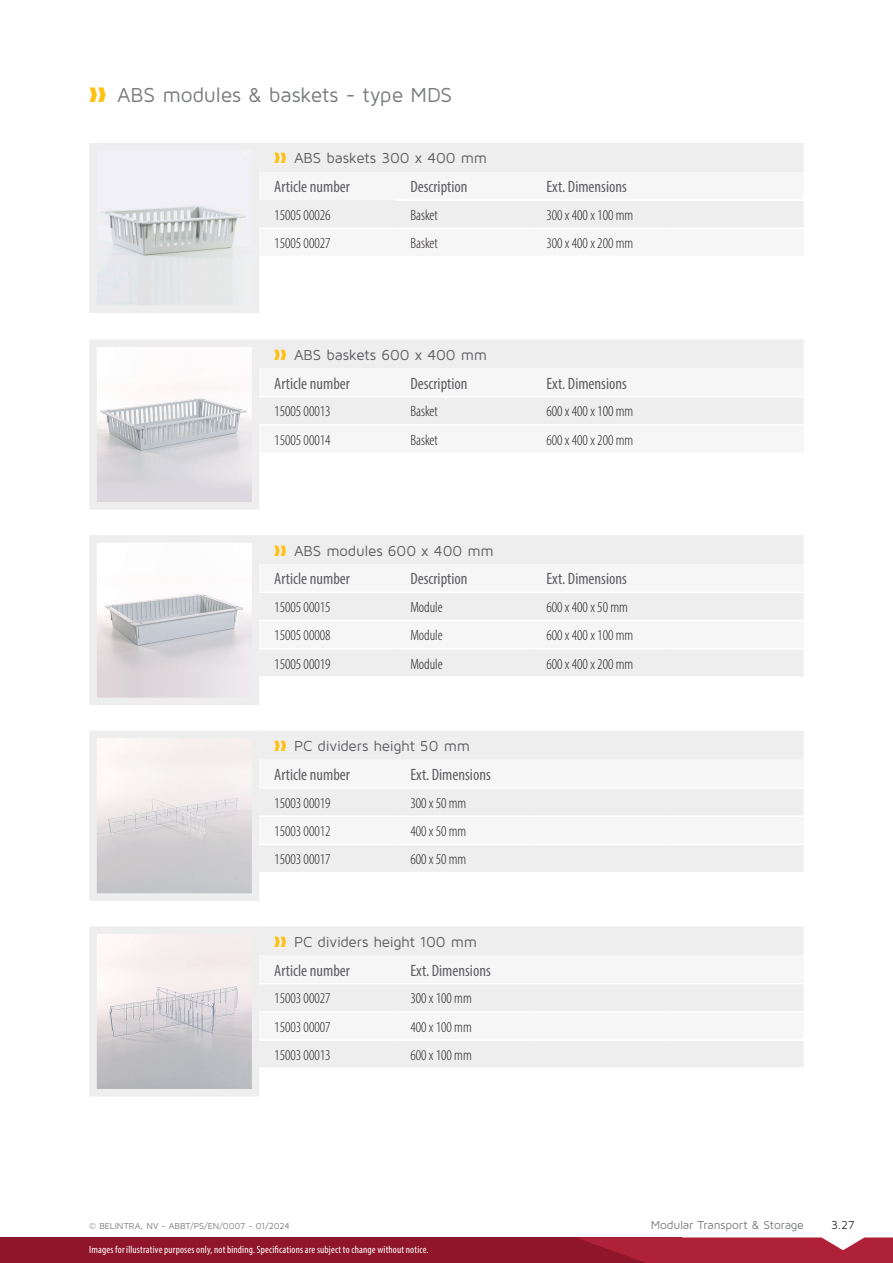
<style>
.page{position:relative;width:893px;height:1263px;background:#fff}
.page>*{position:absolute;margin:0;border:0;box-sizing:border-box;transform-origin:0 0}
.t1{font:21px "Maven Pro";letter-spacing:-.01em;color:#7a7c7f}
.table__header_2_NL{font:condensed 16.5px "Myriad Pro";color:#5f5f62}
.table__body_NL{font:300 condensed 15px "Myriad Pro";color:#231f20}
.t2{font:15px "Maven Pro";letter-spacing:-.015em;color:#5f5f62}
.t3{font:12px "Maven Pro";letter-spacing:-.01em;color:#7a7c7f}
.t4{font:12px "Maven Pro";color:#3c3c3d}
.t5{font:condensed 10.5px "Myriad Pro";letter-spacing:.015em;color:#fff}
.Paragraph_Style_2{font:9px "Maven Pro";letter-spacing:-.01em;color:#7a7c7f}
.s1{color:#fec115}
</style>
<div class="page">
<img style="left:98px;top:385px;width:152px;height:116px">
<div style="left:89px;top:339px;width:170px;height:171px;border:8px solid #eeeeef"></div>
<img style="left:98px;top:152px;width:152px;height:152px">
<div style="left:89px;top:143px;width:170px;height:170px;border:8px solid #eeeeef"></div>
<img style="left:98px;top:594px;width:152px;height:102px">
<div style="left:89px;top:535px;width:170px;height:170px;border:8px solid #eeeeef"></div>
<img style="left:98px;top:740px;width:152px;height:152px">
<div style="left:89px;top:731px;width:170px;height:170px;border:8px solid #eeeeef"></div>
<img style="left:98px;top:935px;width:152px;height:152px">
<div style="left:89px;top:926px;width:170px;height:170px;border:8px solid #eeeeef"></div>
<div style="left:0;top:1237px;width:682px;height:26px;background:#8f152a"></div>
<svg style="left:576px;top:1237px;width:317px;height:26px"></svg>
<div style="left:259px;top:340px;width:545px;height:28px;background:#eeeeef"></div>
<div style="left:259px;top:368px;width:545px;height:56px;background:#f6f6f6"></div>
<hr style="left:259px;top:396px;width:136px;height:1px;background:#fff">
<hr style="left:395px;top:396px;width:136px;height:1px;background:#fff">
<hr style="left:531px;top:396px;width:137px;height:1px;background:#fff">
<hr style="left:668px;top:396px;width:136px;height:1px;background:#fff">
<div style="left:259px;top:143px;width:545px;height:29px;background:#eeeeef"></div>
<div style="left:259px;top:200px;width:545px;height:28px;background:#eeeeef"></div>
<hr style="left:395px;top:199px;width:136px;height:2px;background:#fff">
<hr style="left:531px;top:199px;width:137px;height:2px;background:#fff">
<hr style="left:668px;top:199px;width:136px;height:2px;background:#fff">
<div style="left:259px;top:535px;width:545px;height:141px;background:#eeeeef"></div>
<div style="left:259px;top:564px;width:545px;height:84px;background:#f6f6f7"></div>
<hr style="left:259px;top:592px;width:136px;height:1px;background:#fff">
<hr style="left:395px;top:592px;width:136px;height:1px;background:#fff">
<hr style="left:531px;top:592px;width:137px;height:1px;background:#fff">
<hr style="left:668px;top:592px;width:136px;height:1px;background:#fff">
<hr style="left:259px;top:620px;width:136px;height:1px;background:#fff">
<hr style="left:395px;top:620px;width:136px;height:1px;background:#fff">
<hr style="left:531px;top:620px;width:137px;height:1px;background:#fff">
<hr style="left:668px;top:620px;width:136px;height:1px;background:#fff">
<hr style="left:259px;top:648px;width:136px;height:1px;background:#fff">
<hr style="left:395px;top:648px;width:136px;height:1px;background:#fff">
<hr style="left:531px;top:648px;width:137px;height:1px;background:#fff">
<hr style="left:668px;top:648px;width:136px;height:1px;background:#fff">
<div style="left:259px;top:731px;width:545px;height:141px;background:#eeeeef"></div>
<div style="left:259px;top:760px;width:545px;height:84px;background:#f6f6f7"></div>
<hr style="left:259px;top:815px;width:136px;height:2px;background:#fff">
<hr style="left:259px;top:844px;width:136px;height:1px;background:#fff">
<hr style="left:259px;top:787px;width:136px;height:2px;background:#fff">
<hr style="left:395px;top:787px;width:136px;height:2px;background:#fff">
<hr style="left:531px;top:787px;width:137px;height:2px;background:#fff">
<hr style="left:668px;top:787px;width:136px;height:2px;background:#fff">
<hr style="left:395px;top:815px;width:136px;height:2px;background:#fff">
<hr style="left:531px;top:815px;width:137px;height:2px;background:#fff">
<hr style="left:668px;top:815px;width:136px;height:2px;background:#fff">
<hr style="left:395px;top:844px;width:136px;height:1px;background:#fff">
<hr style="left:531px;top:844px;width:137px;height:1px;background:#fff">
<hr style="left:668px;top:844px;width:136px;height:1px;background:#fff">
<div style="left:259px;top:926px;width:545px;height:141px;background:#eeeeef"></div>
<div style="left:259px;top:955px;width:545px;height:84px;background:#f6f6f7"></div>
<hr style="left:259px;top:983px;width:136px;height:1px;background:#fff">
<hr style="left:259px;top:1011px;width:136px;height:1px;background:#fff">
<hr style="left:259px;top:1039px;width:136px;height:2px;background:#fff">
<hr style="left:395px;top:983px;width:136px;height:1px;background:#fff">
<hr style="left:531px;top:983px;width:137px;height:1px;background:#fff">
<hr style="left:668px;top:983px;width:136px;height:1px;background:#fff">
<hr style="left:395px;top:1011px;width:136px;height:1px;background:#fff">
<hr style="left:531px;top:1011px;width:137px;height:1px;background:#fff">
<hr style="left:668px;top:1011px;width:136px;height:1px;background:#fff">
<hr style="left:395px;top:1039px;width:136px;height:2px;background:#fff">
<hr style="left:531px;top:1039px;width:137px;height:2px;background:#fff">
<hr style="left:668px;top:1039px;width:136px;height:2px;background:#fff">
<p class="t1" style="left:89px;top:82px;width:365px"><span class="s1">❱❱</span> ABS modules &amp; baskets - type MDS</p>
<p class="t2" style="left:274px;top:149px;width:214px"><span class="s1">❱❱</span> ABS baskets 300 x 400 mm</p>
<p class="table__header_2_NL" style="left:274px;top:177px;width:77px">Article number</p>
<p class="table__header_2_NL" style="left:410px;top:177px;width:59px">Description</p>
<p class="table__header_2_NL" style="left:546px;top:177px;width:82px">Ext. Dimensions</p>
<p class="table__body_NL" style="left:274px;top:206px;width:58px">15005 00026</p>
<p class="table__body_NL" style="left:410px;top:206px;width:29px">Basket</p>
<p class="table__body_NL" style="left:546px;top:206px;width:88px">300 x 400 x 100 mm</p>
<p class="table__body_NL" style="left:274px;top:234px;width:58px">15005 00027</p>
<p class="table__body_NL" style="left:410px;top:234px;width:29px">Basket</p>
<p class="table__body_NL" style="left:546px;top:234px;width:88px">300 x 400 x 200 mm</p>
<p class="t2" style="left:274px;top:345px;width:214px"><span class="s1">❱❱</span> ABS baskets 600 x 400 mm</p>
<p class="table__header_2_NL" style="left:274px;top:373px;width:77px">Article number</p>
<p class="table__header_2_NL" style="left:410px;top:373px;width:59px">Description</p>
<p class="table__header_2_NL" style="left:546px;top:373px;width:82px">Ext. Dimensions</p>
<p class="table__body_NL" style="left:274px;top:403px;width:58px">15005 00013</p>
<p class="table__body_NL" style="left:410px;top:403px;width:29px">Basket</p>
<p class="table__body_NL" style="left:546px;top:403px;width:88px">600 x 400 x 100 mm</p>
<p class="table__body_NL" style="left:274px;top:431px;width:58px">15005 00014</p>
<p class="table__body_NL" style="left:410px;top:431px;width:29px">Basket</p>
<p class="table__body_NL" style="left:546px;top:431px;width:88px">600 x 400 x 200 mm</p>
<p class="t2" style="left:274px;top:541px;width:221px"><span class="s1">❱❱</span> ABS modules 600 x 400 mm</p>
<p class="table__header_2_NL" style="left:274px;top:569px;width:77px">Article number</p>
<p class="table__header_2_NL" style="left:410px;top:569px;width:59px">Description</p>
<p class="table__header_2_NL" style="left:546px;top:569px;width:82px">Ext. Dimensions</p>
<p class="table__body_NL" style="left:274px;top:598px;width:58px">15005 00015</p>
<p class="table__body_NL" style="left:410px;top:598px;width:34px">Module</p>
<p class="table__body_NL" style="left:546px;top:598px;width:83px">600 x 400 x 50 mm</p>
<p class="table__body_NL" style="left:274px;top:626px;width:58px">15005 00008</p>
<p class="table__body_NL" style="left:410px;top:626px;width:34px">Module</p>
<p class="table__body_NL" style="left:546px;top:626px;width:88px">600 x 400 x 100 mm</p>
<p class="table__body_NL" style="left:274px;top:655px;width:58px">15005 00019</p>
<p class="table__body_NL" style="left:410px;top:655px;width:34px">Module</p>
<p class="table__body_NL" style="left:546px;top:655px;width:88px">600 x 400 x 200 mm</p>
<p class="t2" style="left:274px;top:737px;width:197px"><span class="s1">❱❱</span> PC dividers height 50 mm</p>
<p class="table__header_2_NL" style="left:274px;top:765px;width:77px">Article number</p>
<p class="table__header_2_NL" style="left:410px;top:765px;width:82px">Ext. Dimensions</p>
<p class="table__body_NL" style="left:274px;top:794px;width:58px">15003 00019</p>
<p class="table__body_NL" style="left:410px;top:794px;width:58px">300 x 50 mm</p>
<p class="table__body_NL" style="left:274px;top:822px;width:58px">15003 00012</p>
<p class="table__body_NL" style="left:410px;top:822px;width:58px">400 x 50 mm</p>
<p class="table__body_NL" style="left:274px;top:850px;width:58px">15003 00017</p>
<p class="table__body_NL" style="left:410px;top:850px;width:58px">600 x 50 mm</p>
<p class="t2" style="left:274px;top:932px;width:204px"><span class="s1">❱❱</span> PC dividers height 100 mm</p>
<p class="table__header_2_NL" style="left:274px;top:960px;width:77px">Article number</p>
<p class="table__header_2_NL" style="left:410px;top:960px;width:82px">Ext. Dimensions</p>
<p class="table__body_NL" style="left:274px;top:989px;width:58px">15003 00027</p>
<p class="table__body_NL" style="left:410px;top:989px;width:63px">300 x 100 mm</p>
<p class="table__body_NL" style="left:274px;top:1018px;width:58px">15003 00007</p>
<p class="table__body_NL" style="left:410px;top:1018px;width:63px">400 x 100 mm</p>
<p class="table__body_NL" style="left:274px;top:1046px;width:58px">15003 00013</p>
<p class="table__body_NL" style="left:410px;top:1046px;width:63px">600 x 100 mm</p>
<p class="Paragraph_Style_2" style="left:89px;top:1220px;width:202px">© BELINTRA, NV - ABBT/PS/EN/0007 - 01/2024</p>
<p class="t5" style="left:89px;top:1244px;width:341px">Images for illustrative purposes only, not binding. Specifications are subject to change without notice.</p>
<p class="t3" style="left:651px;top:1217px;width:155px">Modular Transport &amp; Storage</p>
<p class="t4" style="left:831px;top:1217px;width:25px">3.27</p>
</div>
